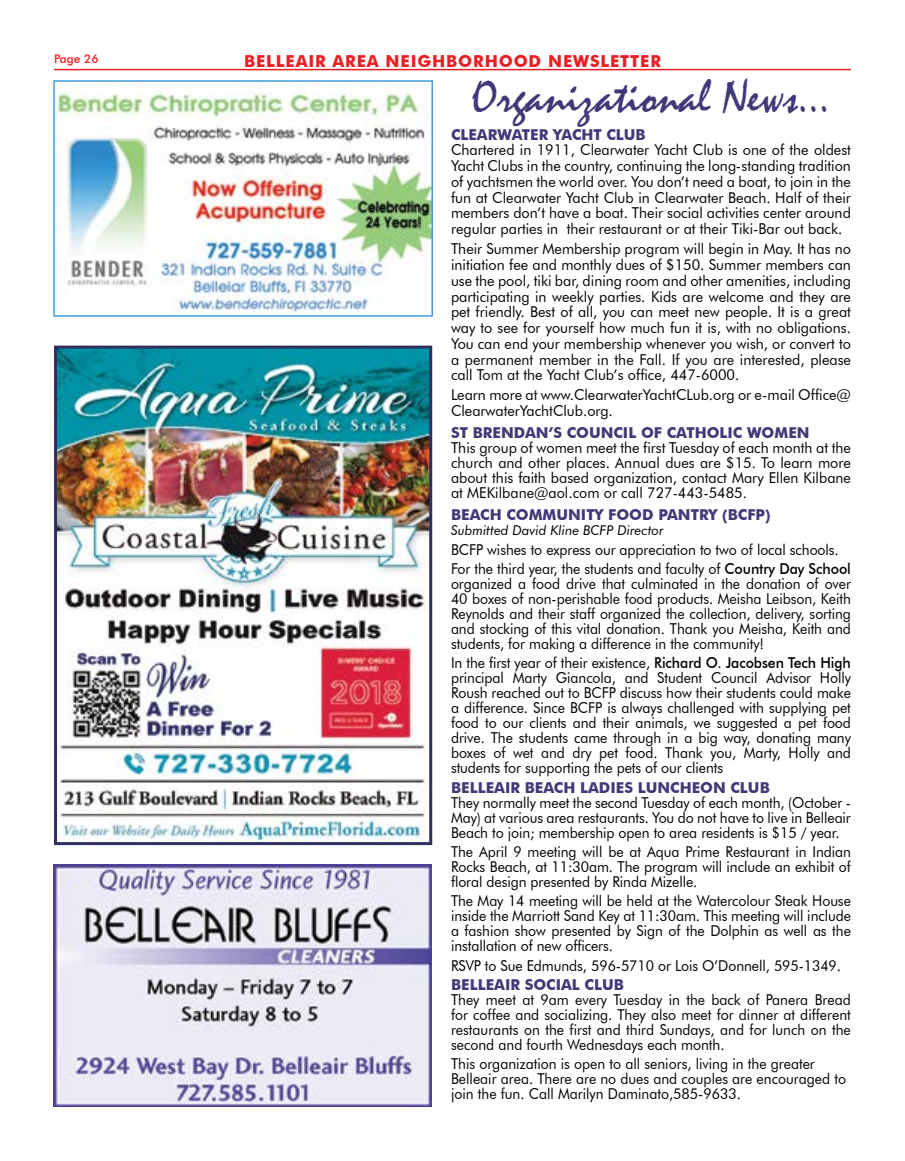
<style>
.page{position:relative;width:905px;height:1161px;background:#fff}
.page>*{position:absolute;margin:0;border:0;box-sizing:border-box;transform-origin:0 0}
.t1{font:48px "Mistral";color:#403977}
.t2{font:700 16.5px "Futura BT";letter-spacing:.05em;color:#ed1d24}
.t3{font:15px/15px "Futura BT";color:#000;text-align:justify;scale:.94 1}
.t4{font:15px/15.8px "Futura BT";color:#000;text-align:justify;scale:.96 1}
.t5{font:700 15px "Futura BT";color:#403977}
.t6{font:italic 13.5px "Futura BT";color:#000}
.t7{font:500 12px "Futura BT";color:#ed1d24}
.s1{font-weight:500}
</style>
<div class="page">
<hr style="left:54px;top:69px;width:796px;height:1px;background:#ed1d24">
<img style="left:58px;top:350px;width:370px;height:491px">
<div style="left:54px;top:346px;width:378px;height:499px;border:3px solid #2f3061"></div>
<img style="left:57px;top:92px;width:373px;height:222px">
<div style="left:53px;top:80px;width:380px;height:237px;border:2px solid #409ed7"></div>
<img style="left:53px;top:864px;width:378px;height:243px">
<p class="t7" style="left:54px;top:52px;width:46px">Page 26</p>
<p class="t2" style="left:244px;top:51px;width:418px">BELLEAIR AREA NEIGHBORHOOD NEWSLETTER</p>
<h1 class="t1" style="left:472px;top:68px;width:359px">Organizational News...</h1>
<p class="t5" style="left:451px;top:125px;width:196px">CLEARWATER YACHT CLUB</p>
<p class="t4" style="left:451px;top:142px;width:418px">Chartered in 1911, Clearwater Yacht Club is one of the oldest Yacht Clubs in the country, continuing the long-standing tradition of yachtsmen the world over. You don’t need a boat, to join in the fun at Clearwater Yacht Club in Clearwater Beach. Half of their members don’t have a boat. Their social activities center around regular parties in their restaurant or at their Tiki-Bar out back.</p>
<p class="t4" style="left:451px;top:241px;width:418px">Their Summer Membership program will begin in May. It has no initiation fee and monthly dues of $150. Summer members can use the pool, tiki bar, dining room and other amenities, including participating in weekly parties. Kids are welcome and they are pet friendly. Best of all, you can meet new people. It is a great way to see for yourself how much fun it is, with no obligations.<br>You can end your membership whenever you wish, or convert to a permanent member in the Fall. If you are interested, please call Tom at the Yacht Club’s office, 447-6000.</p>
<p class="t4" style="left:451px;top:387px;width:418px">Learn more at www.ClearwaterYachtCLub.org or e-mail Office@<br>ClearwaterYachtClub.org.</p>
<p class="t5" style="left:451px;top:423px;width:360px">ST BRENDAN’S COUNCIL OF CATHOLIC WOMEN</p>
<p class="t4" style="left:451px;top:440px;width:418px;line-height:15px">This group of women meet the first Tuesday of each month at the church and other places. Annual dues are $15. To learn more about this faith based organization, contact Mary Ellen Kilbane at MEKilbane@aol.com or call 727-443-5485.</p>
<p class="t5" style="left:451px;top:506px;width:321px">BEACH COMMUNITY FOOD PANTRY (BCFP)</p>
<p class="t6" style="left:451px;top:522px;width:214px">Submitted David Kline BCFP Director</p>
<p class="t3" style="left:451px;top:540px;width:427px;line-height:19.4px">BCFP wishes to express our appreciation to two of local schools.<br>For the third year, the students and faculty of <span class="s1">Country Day School</span></p>
<p class="t3" style="left:451px;top:576px;width:427px">organized a food drive that culminated in the donation of over 40 boxes of non-perishable food products. Meisha Leibson, Keith Reynolds and their staff organized the collection, delivery, sorting and stocking of this vital donation. Thank you Meisha, Keith and students, for making a difference in the community!</p>
<p class="t3" style="left:451px;top:655px;width:427px">In the first year of their existence, <span class="s1">Richard O. Jacobsen Tech High </span>principal Marty Giancola, and Student Council Advisor Holly Roush reached out to BCFP discuss how their students could make a difference. Since BCFP is always challenged with supplying pet food to our clients and their animals, we suggested a pet food drive. The students came through in a big way, donating many boxes of wet and dry pet food. Thank you, Marty, Holly and students for supporting the pets of our clients</p>
<p class="t5" style="left:451px;top:778px;width:320px">BELLEAIR BEACH LADIES LUNCHEON CLUB</p>
<p class="t3" style="left:451px;top:795px;width:427px">They normally meet the second Tuesday of each month, (October - May) at various area restaurants. You do not have to live in Belleair Beach to join; membership open to area residents is $15 / year.</p>
<p class="t3" style="left:451px;top:844px;width:427px">The April 9 meeting will be at Aqua Prime Restaurant in Indian Rocks Beach, at 11:30am. The program will include an exhibit of floral design presented by Rinda Mizelle.</p>
<p class="t3" style="left:451px;top:893px;width:427px">The May 14 meeting will be held at the Watercolour Steak House inside the Marriott Sand Key at 11:30am. This meeting will include a fashion show presented by Sign of the Dolphin as well as the installation of new officers.</p>
<p class="t3" style="left:451px;top:958px;width:416px">RSVP to Sue Edmunds, 596-5710 or Lois O’Donnell, 595-1349.</p>
<p class="t5" style="left:451px;top:975px;width:174px">BELLEAIR SOCIAL CLUB</p>
<p class="t3" style="left:451px;top:992px;width:427px">They meet at 9am every Tuesday in the back of Panera Bread for coffee and socializing. They also meet for dinner at different restaurants on the first and third Sundays, and for lunch on the second and fourth Wednesdays each month.</p>
<p class="t3" style="left:451px;top:1056px;width:422px;text-align:left">This organization is open to all seniors, living in the greater<br>Belleair area. There are no dues and couples are encouraged to join the fun. Call Marilyn Daminato,585-9633.</p>
</div>
